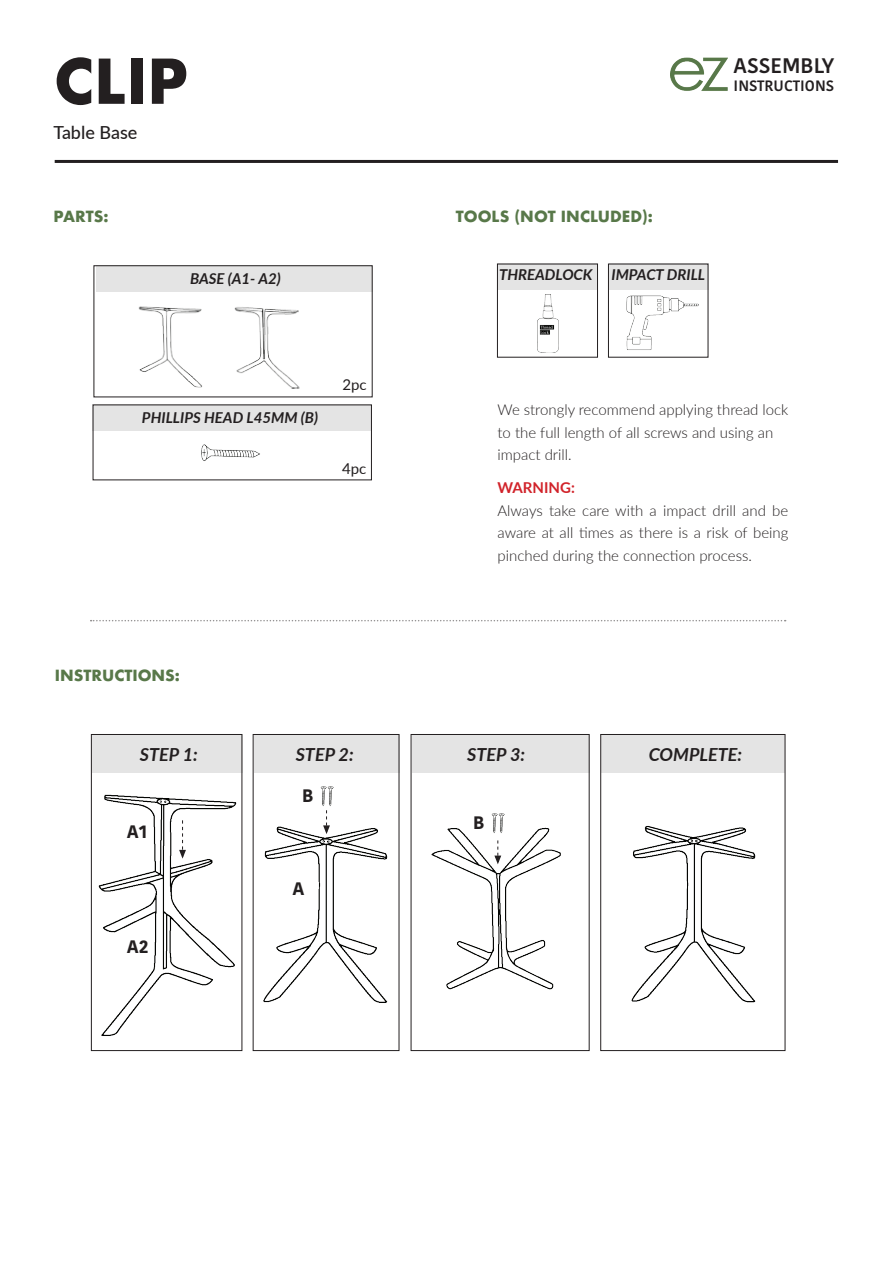
<style>
.page{position:relative;width:893px;height:1263px;background:#fff}
.page>*{position:absolute;margin:0;border:0;box-sizing:border-box;transform-origin:0 0}
.t1{font:700 60px "Futura";color:#231f20}
.t2{font:600 21px "Kohinoor Devanagari";color:#231f20}
.t3{font:italic 700 18px "Lato";color:#231f20}
.t4{font:500 18px "Lato";color:#231f20}
.t5{font:700 18px "Kohinoor Devanagari";color:#231f20}
.t6{font:300 15px/22.5px "Lato";color:#231f20}
.t7{font:italic 700 15px "Lato";color:#231f20}
.t8{font:700 15px "Futura";color:#587849}
.t9{font:600 15px "Kohinoor Devanagari";color:#231f20}
.t10{font:700 15px "Lato";color:#d1232a}
.t11{font:15px "Lato";color:#231f20}
</style>
<div class="page">
<div style="left:92px;top:734px;width:150px;height:38px;background:#e4e4e4"></div>
<hr style="left:55px;top:160px;width:783px;height:3px;background:#231f20">
<img style="left:670px;top:57px;width:58px;height:34px">
<div style="left:91px;top:734px;width:151px;height:317px;border:1px solid #231f20"></div>
<div style="left:96px;top:265px;width:277px;height:27px;background:#e4e4e4"></div>
<div style="left:94px;top:265px;width:279px;height:132px;border:1px solid #231f20"></div>
<svg style="left:91px;top:620px;width:695px;height:1px"></svg>
<img style="left:96px;top:783px;width:147px;height:269px">
<div style="left:254px;top:734px;width:145px;height:38px;background:#e4e4e4"></div>
<div style="left:253px;top:734px;width:146px;height:317px;border:1px solid #231f20"></div>
<img style="left:263px;top:826px;width:125px;height:177px">
<svg style="left:178px;top:820px;width:9px;height:38px"></svg>
<img style="left:138px;top:306px;width:64px;height:82px">
<div style="left:93px;top:404px;width:279px;height:27px;background:#e4e4e4"></div>
<img style="left:201px;top:444px;width:59px;height:17px">
<img style="left:234px;top:307px;width:66px;height:82px">
<div style="left:498px;top:264px;width:100px;height:26px;background:#e4e4e4"></div>
<div style="left:497px;top:264px;width:101px;height:94px;border:1px solid #231f20"></div>
<img style="left:537px;top:294px;width:22px;height:59px">
<div style="left:609px;top:264px;width:99px;height:26px;background:#e4e4e4"></div>
<img style="left:626px;top:295px;width:73px;height:55px">
<img style="left:328px;top:786px;width:6px;height:20px">
<img style="left:320px;top:786px;width:8px;height:20px">
<div style="left:412px;top:734px;width:178px;height:38px;background:#e4e4e4"></div>
<div style="left:411px;top:734px;width:179px;height:317px;border:1px solid #231f20"></div>
<img style="left:431px;top:827px;width:130px;height:163px">
<svg style="left:493px;top:840px;width:9px;height:24px"></svg>
<img style="left:499px;top:813px;width:6px;height:24px">
<img style="left:488px;top:813px;width:11px;height:24px">
<svg style="left:322px;top:810px;width:9px;height:24px"></svg>
<div style="left:601px;top:734px;width:184px;height:38px;background:#e4e4e4"></div>
<img style="left:600px;top:813px;width:186px;height:205px">
<h1 class="t1" style="left:54px;top:38px;width:135px">CLIP</h1>
<p class="t4" style="left:53px;top:119px;width:85px">Table Base</p>
<p class="t8" style="left:53px;top:205px;width:57px">PARTS:</p>
<p class="t7" style="left:190px;top:267px;width:92px">BASE (A1- A2)</p>
<p class="t7" style="left:142px;top:406px;width:178px">PHILLIPS HEAD L45MM (B)</p>
<p class="t11" style="left:343px;top:374px;width:26px">2pc</p>
<p class="t11" style="left:342px;top:457px;width:26px">4pc</p>
<p class="t8" style="left:55px;top:665px;width:127px">INSTRUCTIONS:</p>
<p class="t3" style="left:140px;top:741px;width:60px">STEP 1:</p>
<p class="t5" style="left:127px;top:815px;width:22px">A1</p>
<p class="t5" style="left:127px;top:931px;width:23px">A2</p>
<p class="t3" style="left:296px;top:741px;width:60px">STEP 2:</p>
<p class="t5" style="left:302px;top:780px;width:13px">B</p>
<p class="t5" style="left:292px;top:873px;width:13px">A</p>
<h2 class="t2" style="left:734px;top:53px;width:102px">ASSEMBLY</h2>
<p class="t9" style="left:734px;top:77px;width:102px">INSTRUCTIONS</p>
<p class="t8" style="left:456px;top:205px;width:199px">TOOLS (NOT INCLUDED):</p>
<p class="t7" style="left:499px;top:264px;width:95px">THREADLOCK</p>
<p class="t7" style="left:611px;top:264px;width:95px">IMPACT DRILL</p>
<p class="t6" style="left:497px;top:398px;width:292px">We strongly recommend applying thread lock to the full length of all screws and using an impact drill.</p>
<p class="t10" style="left:497px;top:477px;width:79px">WARNING:</p>
<p class="t6" style="left:497px;top:498px;width:292px;text-align:justify">Always take care with a impact drill and be aware at all times as there is a risk of being pinched during the connection process.</p>
<p class="t3" style="left:467px;top:741px;width:60px">STEP 3:</p>
<p class="t5" style="left:473px;top:807px;width:13px">B</p>
<p class="t3" style="left:649px;top:741px;width:95px">COMPLETE:</p>
</div>
